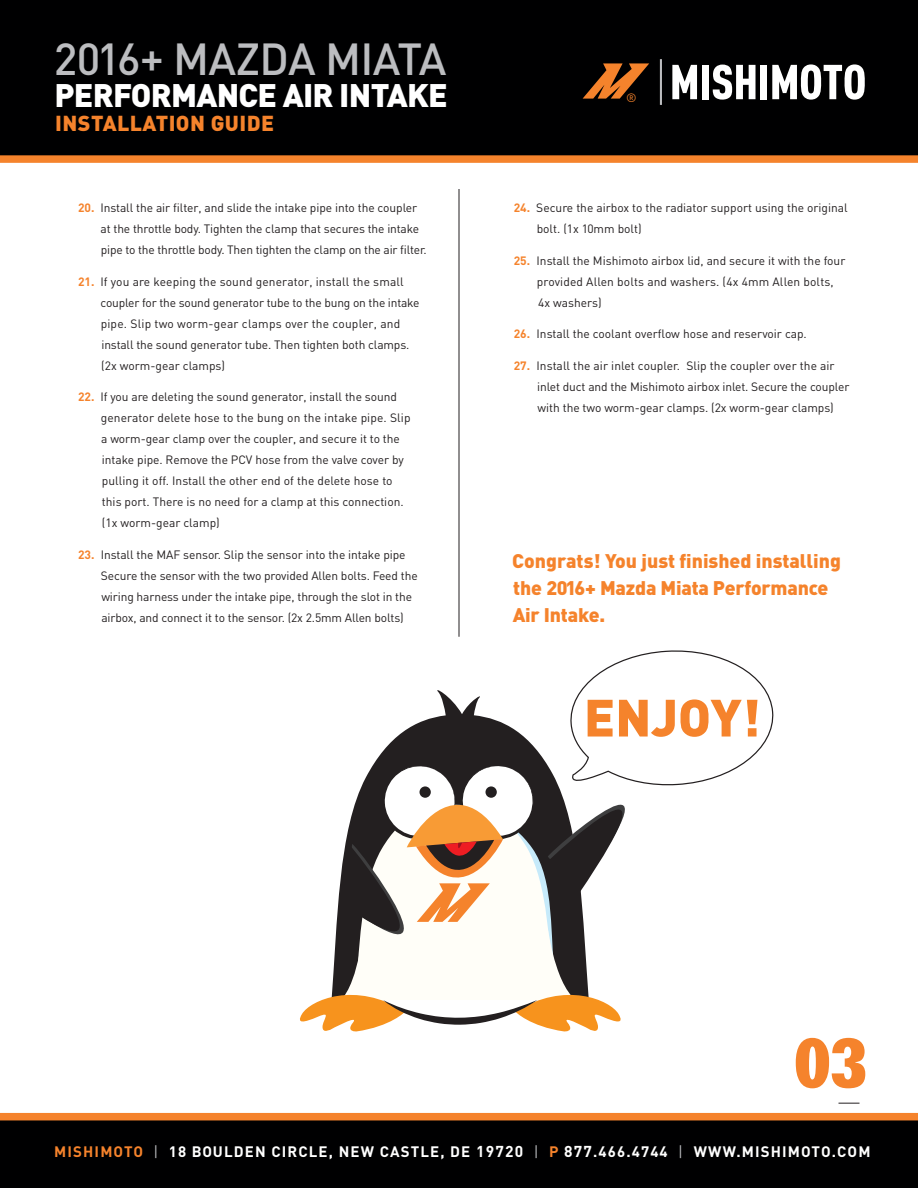
<style>
.page{position:relative;width:918px;height:1188px;background:#fff}
.page>*{position:absolute;margin:0;border:0;box-sizing:border-box;transform-origin:0 0}
.t1{font:72px "URW Egyptienne T Bold Extr Narr";color:#f5832c}
.t2{font:900 51.6px "DIN";color:#f5832c}
.t3{font:500 44.25px "DIN";letter-spacing:-.015em;color:#bcbdc0}
.t4{font:900 32.25px "DIN";letter-spacing:-.025em;color:#fff}
.t5{font:900 21.45px "DIN";letter-spacing:.02em;color:#f5832c}
.t6{font:900 19.5px/27.2px "DIN";letter-spacing:-.01em;color:#f5832c}
.t7{font:700 15px "DIN";letter-spacing:.075em;color:#fff}
.t8{font:12px/21px "DIN";letter-spacing:-.005em;color:#231f20}
.t9{font:12px "DIN";color:#f5832c}
.s1{font-weight:700;color:#f5832c}
.s2{color:#f58425}
.s3{font-weight:400;color:#bcbdc0}
.s4{font-size:15.6px}
.s5{color:#f5832c}
</style>
<div class="page">
<div style="left:0;top:0;width:918px;height:163px;background:#000001"></div>
<svg style="left:672px;top:65px;width:25px;height:34px"></svg>
<div style="left:702px;top:65px;width:7px;height:34px;background:#fff"></div>
<svg style="left:713px;top:65px;width:43px;height:35px"></svg>
<div style="left:760px;top:65px;width:7px;height:34px;background:#fff"></div>
<svg style="left:772px;top:64px;width:93px;height:36px"></svg>
<svg style="left:583px;top:63px;width:66px;height:36px"></svg>
<hr style="left:660px;top:59px;width:2px;height:46px;background:#bcbdc0">
<svg style="left:839px;top:1103px;width:21px;height:1px"></svg>
<hr style="left:459px;top:189px;width:1px;height:448px;background:#231f20">
<svg style="left:300px;top:650px;width:474px;height:382px"></svg>
<svg style="left:0;top:1113px;width:918px;height:75px;fill:#000001"></svg>
<h3 class="t3" style="left:54px;top:31px;width:394px">2016+ MAZDA MIATA</h3>
<h3 class="t4" style="left:54px;top:73px;width:395px">PERFORMANCE AIR INTAKE</h3>
<h3 class="t5" style="left:55px;top:108px;width:220px">INSTALLATION GUIDE</h3>
<p class="t8" style="left:101px;top:197px;width:328px;text-indent:-23px"><span class="s1">20.</span> Install the air filter, and slide the intake pipe into the coupler at the throttle body. Tighten the clamp that secures the intake pipe to the throttle body. Then tighten the clamp on the air filter.</p>
<p class="t8" style="left:101px;top:271px;width:321px;text-indent:-23px"><span class="s1">21.</span> If you are keeping the sound generator, install the small coupler for the sound generator tube to the bung on the intake pipe. Slip two worm-gear clamps over the coupler, and install the sound generator tube. Then tighten both clamps. (2x worm-gear clamps)</p>
<p class="t8" style="left:101px;top:386px;width:311px;text-indent:-23px"><span class="s1">22.</span> If you are deleting the sound generator, install the sound generator delete hose to the bung on the intake pipe. Slip a worm-gear clamp over the coupler, and secure it to the intake pipe. Remove the PCV hose from the valve cover by pulling it off. Install the other end of the delete hose to this port. There is no need for a clamp at this connection. (1x worm-gear clamp)</p>
<p class="t8" style="left:101px;top:544px;width:318px;text-indent:-23px"><span class="s1">23.</span> Install the MAF sensor. Slip the sensor into the intake pipe Secure the sensor with the two provided Allen bolts. Feed the wiring harness under the intake pipe, through the slot in the airbox, and connect it to the sensor. (2x 2.5mm Allen bolts)</p>
<p class="t9" style="left:626px;top:90px;width:12px">®</p>
<p class="t8" style="left:537px;top:197px;width:313px;text-indent:-23px"><span class="s1">24.</span> Secure the airbox to the radiator support using the original bolt. (1x 10mm bolt)</p>
<p class="t8" style="left:537px;top:250px;width:310px;text-indent:-23px"><span class="s1">25.</span> Install the Mishimoto airbox lid, and secure it with the four provided Allen bolts and washers. (4x 4mm Allen bolts,<br>4x washers)</p>
<p class="t8" style="left:514px;top:323px;width:295px"><span class="s1">26.</span> Install the coolant overflow hose and reservoir cap.</p>
<p class="t8" style="left:537px;top:355px;width:314px;text-indent:-23px"><span class="s1">27.</span> Install the air inlet coupler. Slip the coupler over the air inlet duct and the Mishimoto airbox inlet. Secure the coupler with the two worm-gear clamps. (2x worm-gear clamps)</p>
<h3 class="t6" style="left:512px;top:546px;width:330px">Congrats! You just finished installing the 2016+ Mazda Miata Performance<br>Air Intake.</h3>
<h2 class="t2" style="left:584px;top:683px;width:178px">ENJOY!</h2>
<h1 class="t1" style="left:794px;top:1020px;width:74px">03</h1>
<p class="t7" style="left:42px;top:1142px;width:628px"><span class="s2">MISHIMOTO</span> <span class="s3">|</span> 18 BOULDEN CIRCLE, NEW CASTLE, DE <span class="s4">19720</span> <span class="s3">|</span> <span class="s2">P</span> <span class="s4">1</span>.<span class="s4">877</span>.GOMISHI</p>
<p class="t7" style="left:54px;top:1142px;width:818px"><span class="s5">MISHIMOTO</span> <span class="s3">|</span> 18 BOULDEN CIRCLE, NEW CASTLE, DE <span class="s4">19720</span> <span class="s3">|</span> <span class="s5">P</span> <span class="s4">877</span>.466.4744 <span class="s3">|</span> WWW.MISHIMOTO.COM</p>
</div>
